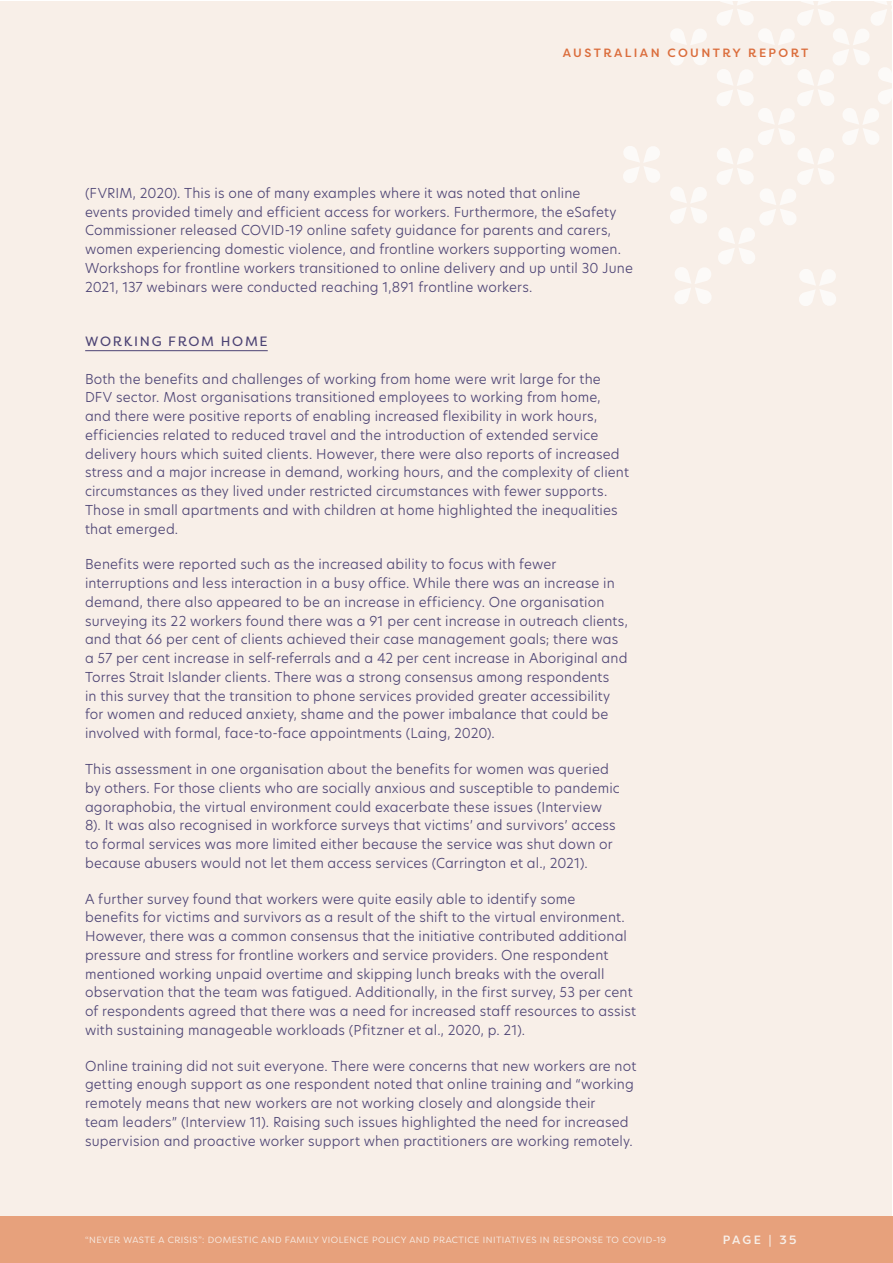
<style>
.page{position:relative;width:893px;height:1263px;background:#fff}
.page>*{position:absolute;margin:0;border:0;box-sizing:border-box;transform-origin:0 0}
.Body_text{font:300 13.5px/18.8px "Hero New";letter-spacing:.01em;color:#4c4374}
.Small_Heading{font:13.5px "Filson Pro";letter-spacing:.125em;color:#4c4374}
.t1{font:500 12px "Filson Pro";letter-spacing:.2em;color:#db6d3c}
.t2{font:500 12px "Filson Pro";letter-spacing:.19em;color:#f8efe8}
.t3{font:9px "Filson Pro";letter-spacing:.05em;color:#f8efe8}
</style>
<div class="page">
<div style="left:0;top:2px;width:892px;height:1261px;background:#f8efe8"></div>
<svg style="left:623px;top:146px;width:37px;height:37px"></svg>
<svg style="left:669px;top:1px;width:223px;height:305px"></svg>
<div style="left:0;top:1216px;width:893px;height:47px;background:#e7a17c"></div>
<hr style="left:85px;top:350px;width:183px;height:1px;background:#4c4374">
<p class="t1" style="left:563px;top:44px;width:247px">AUSTRALIAN COUNTRY REPORT</p>
<p class="Body_text" style="left:85px;top:183px;width:549px">(FVRIM, 2020). This is one of many examples where it was noted that online<br>events provided timely and efficient access for workers. Furthermore, the eSafety Commissioner released COVID-19 online safety guidance for parents and carers, women experiencing domestic violence, and frontline workers supporting women.<br>Workshops for frontline workers transitioned to online delivery and up until 30 June 2021, 137 webinars were conducted reaching 1,891 frontline workers.</p>
<p class="Small_Heading" style="left:85px;top:332px;width:184px">WORKING FROM HOME</p>
<p class="Body_text" style="left:85px;top:369px;width:545px">Both the benefits and challenges of working from home were writ large for the DFV sector. Most organisations transitioned employees to working from home, and there were positive reports of enabling increased flexibility in work hours, efficiencies related to reduced travel and the introduction of extended service delivery hours which suited clients. However, there were also reports of increased stress and a major increase in demand, working hours, and the complexity of client circumstances as they lived under restricted circumstances with fewer supports.<br>Those in small apartments and with children at home highlighted the inequalities that emerged.</p>
<p class="Body_text" style="left:85px;top:555px;width:544px">Benefits were reported such as the increased ability to focus with fewer interruptions and less interaction in a busy office. While there was an increase in demand, there also appeared to be an increase in efficiency. One organisation surveying its 22 workers found there was a 91 per cent increase in outreach clients, and that 66 per cent of clients achieved their case management goals; there was a 57 per cent increase in self-referrals and a 42 per cent increase in Aboriginal and Torres Strait Islander clients. There was a strong consensus among respondents<br>in this survey that the transition to phone services provided greater accessibility for women and reduced anxiety, shame and the power imbalance that could be involved with formal, face-to-face appointments (Laing, 2020).</p>
<p class="Body_text" style="left:85px;top:759px;width:536px">This assessment in one organisation about the benefits for women was queried by others. For those clients who are socially anxious and susceptible to pandemic agoraphobia, the virtual environment could exacerbate these issues (Interview 8). It was also recognised in workforce surveys that victims’ and survivors’ access to formal services was more limited either because the service was shut down or because abusers would not let them access services (Carrington et al., 2021).</p>
<p class="Body_text" style="left:85px;top:889px;width:552px">A further survey found that workers were quite easily able to identify some<br>benefits for victims and survivors as a result of the shift to the virtual environment.<br>However, there was a common consensus that the initiative contributed additional pressure and stress for frontline workers and service providers. One respondent mentioned working unpaid overtime and skipping lunch breaks with the overall observation that the team was fatigued. Additionally, in the first survey, 53 per cent of respondents agreed that there was a need for increased staff resources to assist with sustaining manageable workloads (Pfitzner et al., 2020, p. 21).</p>
<p class="Body_text" style="left:85px;top:1056px;width:553px">Online training did not suit everyone. There were concerns that new workers are not getting enough support as one respondent noted that online training and “working remotely means that new workers are not working closely and alongside their<br>team leaders” (Interview 11). Raising such issues highlighted the need for increased supervision and proactive worker support when practitioners are working remotely.</p>
<p class="t3" style="left:85px;top:1234px;width:583px">“NEVER WASTE A CRISIS”: DOMESTIC AND FAMILY VIOLENCE POLICY AND PRACTICE INITIATIVES IN RESPONSE TO COVID-19</p>
<p class="t2" style="left:723px;top:1231px;width:75px">PAGE | 35</p>
</div>
